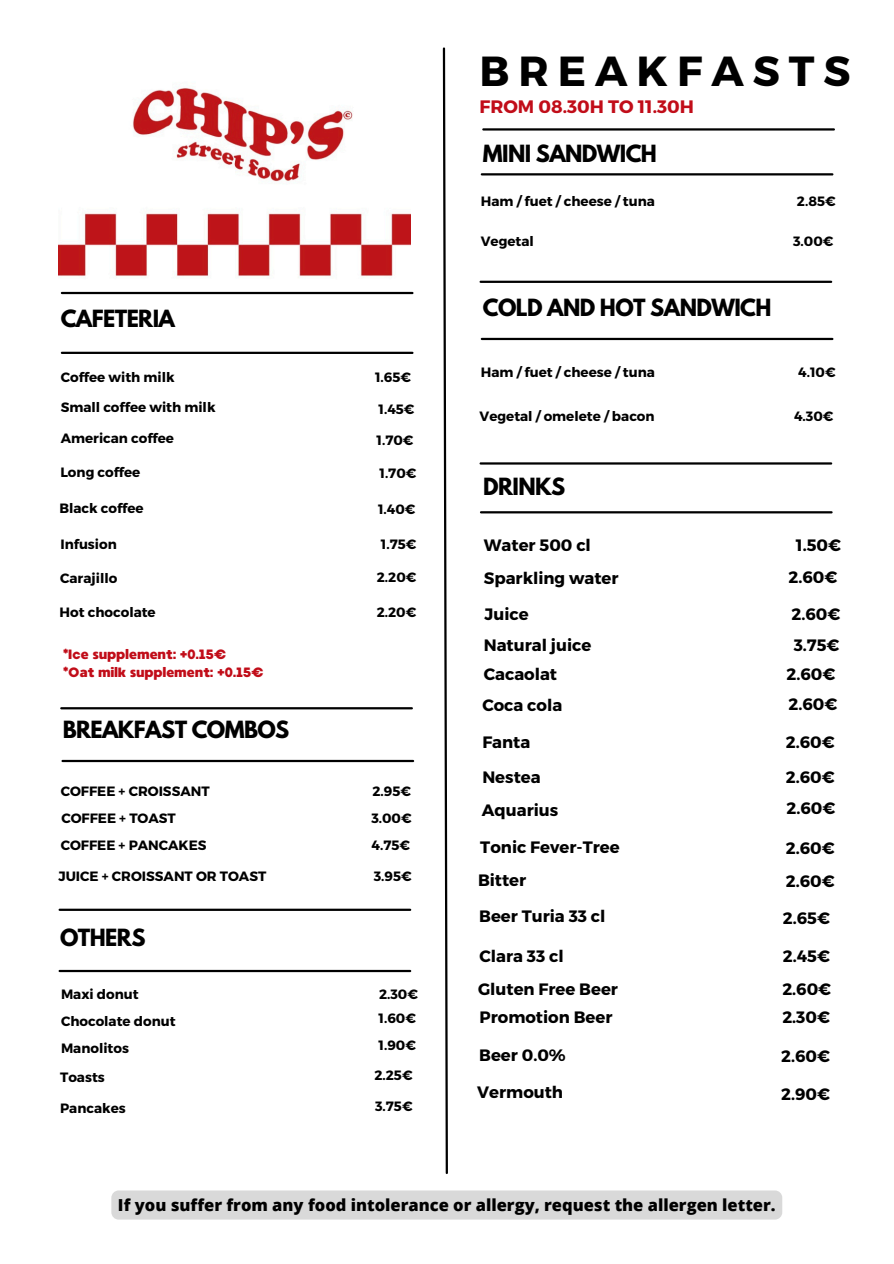
<style>
.page{position:relative;width:894px;height:1264px;background:#fff}
.page>*{position:absolute;margin:0;border:0;box-sizing:border-box;transform-origin:0 0}
.t1{font:700 42px "Montserrat";letter-spacing:.215em;color:#000}
.t2{font:700 21px "League Spartan";letter-spacing:-.03em;color:#000}
.t3{font:700 18px "Montserrat";color:#c10d19}
.t4{font:700 16.5px "Montserrat";color:#000}
.t5{font:800 16.5px "Open Sans";color:#000}
.t6{font:700 13.5px "Montserrat";color:#000}
.t7{font:13.5px "MADE Waffle Soft";letter-spacing:-.03em;color:#c10d19}
</style>
<div class="page">
<hr style="left:483px;top:128px;width:350px;height:3px;background:#000">
<hr style="left:481px;top:173px;width:351px;height:2px;background:#000">
<svg style="left:442px;top:47px;width:6px;height:1127px"></svg>
<img style="left:58px;top:87px;width:353px;height:191px">
<hr style="left:62px;top:292px;width:350px;height:2px;background:#000">
<hr style="left:62px;top:352px;width:350px;height:2px;background:#000">
<hr style="left:480px;top:281px;width:350px;height:2px;background:#000">
<hr style="left:481px;top:338px;width:351px;height:2px;background:#000">
<hr style="left:61px;top:707px;width:351px;height:2px;background:#000">
<hr style="left:62px;top:760px;width:351px;height:2px;background:#000">
<hr style="left:481px;top:511px;width:350px;height:2px;background:#000">
<hr style="left:480px;top:462px;width:350px;height:2px;background:#000">
<hr style="left:60px;top:908px;width:350px;height:2px;background:#000">
<hr style="left:60px;top:969px;width:350px;height:3px;background:#000">
<div style="left:111px;top:1190px;width:671px;height:29px;background:#d9d9d9;border-radius:7px"></div>
<p class="t1" style="left:479px;top:43px;width:372px">BREAKFASTS</p>
<p class="t3" style="left:479px;top:95px;width:216px">FROM 08.30H TO 11.30H</p>
<h2 class="t2" style="left:482px;top:143px;width:175px">MINI SANDWICH</h2>
<p class="t6" style="left:480px;top:192px;width:176px">Ham / fuet / cheese / tuna</p>
<h2 class="t6" style="left:796px;top:192px;width:40px">2.85€</h2>
<h5 class="t2" style="left:61px;top:308px;width:116px">CAFETERIA</h5>
<h5 class="t6" style="left:61px;top:368px;width:115px">Coffee with milk</h5>
<p class="t6" style="left:375px;top:368px;width:37px">1.65€</p>
<h5 class="t6" style="left:61px;top:398px;width:156px">Small coffee with milk</h5>
<p class="t6" style="left:378px;top:400px;width:37px">1.45€</p>
<h5 class="t6" style="left:61px;top:429px;width:115px">American coffee</h5>
<p class="t6" style="left:376px;top:432px;width:38px">1.70€</p>
<h3 class="t6" style="left:60px;top:463px;width:81px">Long coffee</h3>
<h2 class="t6" style="left:379px;top:464px;width:38px">1.70€</h2>
<h5 class="t6" style="left:59px;top:499px;width:86px">Black coffee</h5>
<p class="t6" style="left:378px;top:500px;width:39px">1.40€</p>
<h5 class="t6" style="left:60px;top:536px;width:58px">Infusion</h5>
<p class="t6" style="left:381px;top:536px;width:37px">1.75€</p>
<p class="t6" style="left:377px;top:568px;width:41px">2.20€</p>
<h5 class="t6" style="left:60px;top:569px;width:59px">Carajillo</h5>
<h5 class="t6" style="left:59px;top:603px;width:98px">Hot chocolate</h5>
<h5 class="t6" style="left:377px;top:603px;width:41px">2.20€</h5>
<h5 class="t7" style="left:63px;top:645px;width:165px">*Ice supplement: +0.15€</h5>
<p class="t7" style="left:63px;top:663px;width:202px">*Oat milk supplement: +0.15€</p>
<h5 class="t2" style="left:63px;top:719px;width:228px">BREAKFAST COMBOS</h5>
<p class="t6" style="left:61px;top:782px;width:150px">COFFEE + CROISSANT</p>
<p class="t6" style="left:372px;top:782px;width:40px">2.95€</p>
<h5 class="t6" style="left:61px;top:809px;width:116px">COFFEE + TOAST</h5>
<p class="t6" style="left:371px;top:809px;width:42px">3.00€</p>
<h5 class="t6" style="left:61px;top:836px;width:147px">COFFEE + PANCAKES</h5>
<p class="t6" style="left:371px;top:836px;width:40px">4.75€</p>
<h2 class="t6" style="left:58px;top:867px;width:209px">JUICE + CROISSANT OR TOAST</h2>
<h4 class="t6" style="left:373px;top:867px;width:39px">3.95€</h4>
<h5 class="t2" style="left:60px;top:926px;width:87px">OTHERS</h5>
<h5 class="t6" style="left:61px;top:985px;width:79px">Maxi donut</h5>
<h5 class="t6" style="left:379px;top:985px;width:40px">2.30€</h5>
<h5 class="t6" style="left:61px;top:1012px;width:116px">Chocolate donut</h5>
<h5 class="t6" style="left:378px;top:1009px;width:39px">1.60€</h5>
<h1 class="t6" style="left:61px;top:1039px;width:69px">Manolitos</h1>
<h5 class="t6" style="left:378px;top:1036px;width:39px">1.90€</h5>
<p class="t6" style="left:60px;top:1068px;width:46px">Toasts</p>
<h5 class="t6" style="left:374px;top:1066px;width:40px">2.25€</h5>
<h5 class="t6" style="left:60px;top:1099px;width:67px">Pancakes</h5>
<h2 class="t6" style="left:375px;top:1097px;width:39px">3.75€</h2>
<p class="t6" style="left:480px;top:232px;width:55px">Vegetal</p>
<p class="t6" style="left:792px;top:232px;width:42px">3.00€</p>
<p class="t2" style="left:482px;top:296px;width:290px">COLD AND HOT SANDWICH</p>
<h5 class="t6" style="left:480px;top:363px;width:176px">Ham / fuet / cheese / tuna</h5>
<p class="t6" style="left:798px;top:363px;width:39px">4.10€</p>
<h5 class="t6" style="left:479px;top:408px;width:177px">Vegetal / omelete / bacon</h5>
<h5 class="t6" style="left:793px;top:407px;width:41px">4.30€</h5>
<h5 class="t2" style="left:483px;top:476px;width:84px">DRINKS</h5>
<h3 class="t4" style="left:483px;top:534px;width:109px">Water 500 cl</h3>
<h4 class="t4" style="left:795px;top:534px;width:47px">1.50€</h4>
<h3 class="t4" style="left:483px;top:567px;width:136px">Sparkling water</h3>
<h4 class="t4" style="left:788px;top:566px;width:50px">2.60€</h4>
<h3 class="t4" style="left:484px;top:603px;width:46px">Juice</h3>
<h4 class="t4" style="left:791px;top:603px;width:50px">2.60€</h4>
<h3 class="t4" style="left:483px;top:635px;width:109px">Natural juice</h3>
<h4 class="t4" style="left:793px;top:635px;width:47px">3.75€</h4>
<h3 class="t4" style="left:483px;top:663px;width:75px">Cacaolat</h3>
<h4 class="t4" style="left:786px;top:663px;width:50px">2.60€</h4>
<h4 class="t4" style="left:482px;top:694px;width:81px">Coca cola</h4>
<h3 class="t4" style="left:482px;top:731px;width:50px">Fanta</h3>
<h4 class="t4" style="left:788px;top:693px;width:50px">2.60€</h4>
<h3 class="t4" style="left:785px;top:731px;width:50px">2.60€</h3>
<h4 class="t4" style="left:482px;top:766px;width:60px">Nestea</h4>
<h3 class="t4" style="left:785px;top:766px;width:50px">2.60€</h3>
<h3 class="t4" style="left:482px;top:799px;width:78px">Aquarius</h3>
<h4 class="t4" style="left:786px;top:797px;width:50px">2.60€</h4>
<h4 class="t4" style="left:480px;top:836px;width:141px">Tonic Fever-Tree</h4>
<h3 class="t4" style="left:785px;top:837px;width:50px">2.60€</h3>
<h4 class="t4" style="left:478px;top:869px;width:50px">Bitter</h4>
<h3 class="t4" style="left:785px;top:870px;width:50px">2.60€</h3>
<h4 class="t4" style="left:479px;top:905px;width:128px">Beer Turia 33 cl</h4>
<h3 class="t4" style="left:782px;top:907px;width:49px">2.65€</h3>
<h4 class="t4" style="left:479px;top:945px;width:86px">Clara 33 cl</h4>
<h3 class="t4" style="left:782px;top:945px;width:49px">2.45€</h3>
<h3 class="t4" style="left:478px;top:978px;width:141px">Gluten Free Beer</h3>
<h4 class="t4" style="left:782px;top:978px;width:50px">2.60€</h4>
<h3 class="t4" style="left:479px;top:1006px;width:134px">Promotion Beer</h3>
<h4 class="t4" style="left:782px;top:1006px;width:49px">2.30€</h4>
<h4 class="t4" style="left:479px;top:1044px;width:88px">Beer 0.0%</h4>
<h3 class="t4" style="left:781px;top:1045px;width:50px">2.60€</h3>
<h4 class="t4" style="left:477px;top:1081px;width:87px">Vermouth</h4>
<h3 class="t4" style="left:781px;top:1082px;width:50px">2.90€</h3>
<h2 class="t5" style="left:118px;top:1192px;width:659px">If you suffer from any food intolerance or allergy, request the allergen letter.</h2>
</div>
